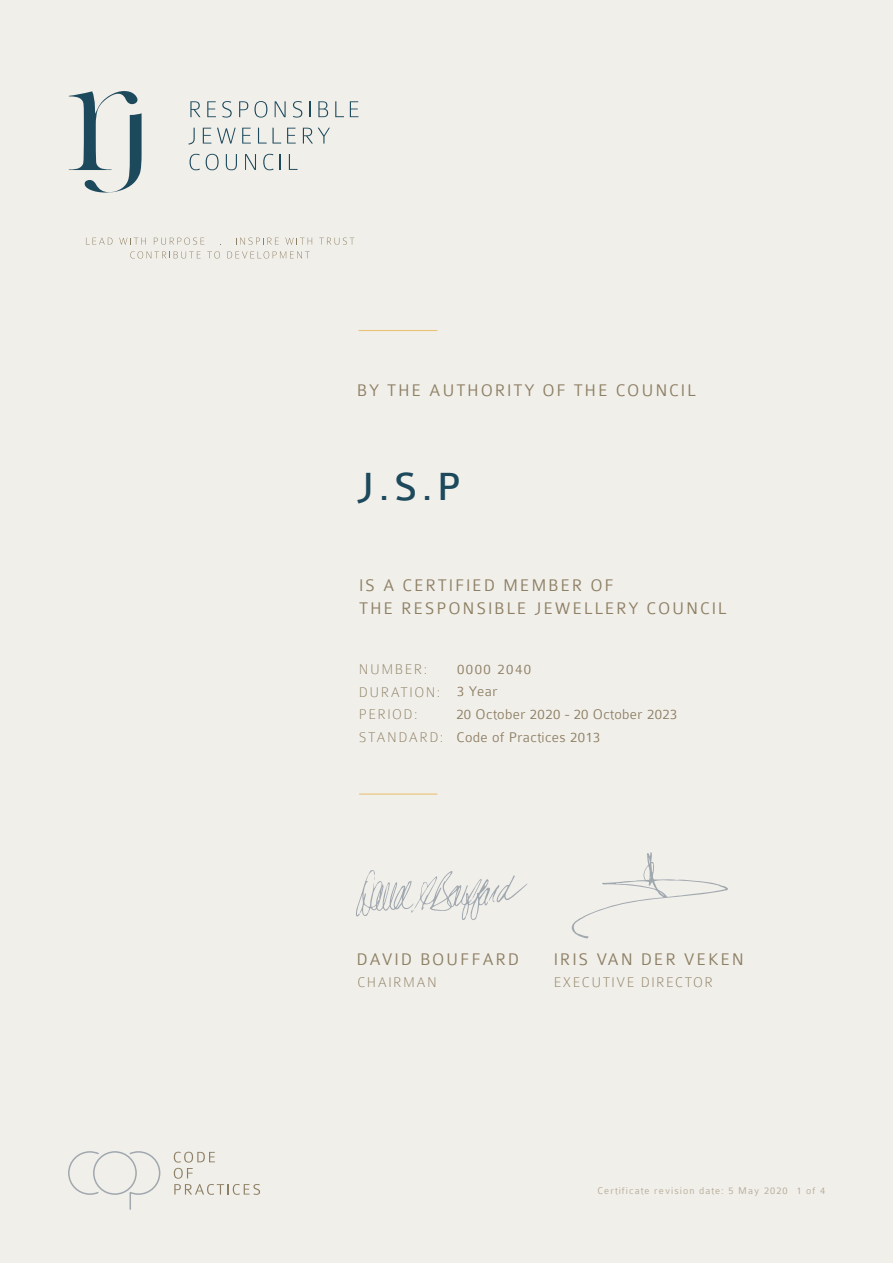
<style>
.page{position:relative;width:893px;height:1263px;background:#fff}
.page>*{position:absolute;margin:0;border:0;box-sizing:border-box;transform-origin:0 0}
.t1{font:42px "Colaborate";color:#1c495c}
.t2{font:300 18px/22.5px "Colaborate";letter-spacing:.1em;color:#8d7f64}
.t3{font:100 15px/22.5px "Colaborate";letter-spacing:.1em;color:#8d7f64}
.t4{font:300 15px/22.8px "Colaborate";letter-spacing:.025em;color:#8e7f65}
.t5{font:300 15px/21.6px "Colaborate";letter-spacing:.1em;color:#8e7f65}
.t6{font:300 10.5px "Colaborate";letter-spacing:.1em;color:#b5a996}
</style>
<div class="page">
<div style="left:0;top:1px;width:893px;height:1262px;background:#f1efea"></div>
<svg style="left:69px;top:91px;width:73px;height:102px"></svg>
<svg style="left:190px;top:101px;width:10px;height:16px"></svg>
<svg style="left:207px;top:101px;width:9px;height:16px"></svg>
<svg style="left:222px;top:101px;width:10px;height:17px"></svg>
<svg style="left:239px;top:101px;width:9px;height:16px"></svg>
<svg style="left:254px;top:101px;width:13px;height:17px"></svg>
<svg style="left:275px;top:101px;width:11px;height:16px"></svg>
<svg style="left:293px;top:101px;width:9px;height:17px"></svg>
<svg style="left:309px;top:101px;width:2px;height:16px"></svg>
<svg style="left:318px;top:101px;width:10px;height:16px"></svg>
<svg style="left:335px;top:101px;width:9px;height:16px"></svg>
<svg style="left:350px;top:101px;width:8px;height:16px"></svg>
<svg style="left:188px;top:128px;width:7px;height:17px"></svg>
<svg style="left:203px;top:128px;width:8px;height:16px"></svg>
<svg style="left:217px;top:128px;width:19px;height:16px"></svg>
<svg style="left:242px;top:128px;width:9px;height:16px"></svg>
<svg style="left:258px;top:128px;width:23px;height:16px"></svg>
<svg style="left:287px;top:128px;width:9px;height:16px"></svg>
<svg style="left:303px;top:128px;width:27px;height:16px"></svg>
<svg style="left:190px;top:154px;width:10px;height:16px"></svg>
<svg style="left:206px;top:154px;width:13px;height:16px"></svg>
<svg style="left:226px;top:154px;width:11px;height:16px"></svg>
<svg style="left:245px;top:154px;width:11px;height:16px"></svg>
<svg style="left:263px;top:154px;width:11px;height:16px"></svg>
<svg style="left:280px;top:154px;width:1px;height:16px"></svg>
<svg style="left:289px;top:154px;width:9px;height:16px"></svg>
<svg style="left:86px;top:238px;width:26px;height:7px"></svg>
<svg style="left:119px;top:238px;width:27px;height:7px"></svg>
<svg style="left:154px;top:238px;width:50px;height:7px"></svg>
<svg style="left:236px;top:238px;width:43px;height:7px"></svg>
<svg style="left:285px;top:238px;width:27px;height:7px"></svg>
<svg style="left:321px;top:238px;width:32px;height:7px"></svg>
<svg style="left:130px;top:251px;width:71px;height:8px"></svg>
<svg style="left:207px;top:251px;width:13px;height:8px"></svg>
<svg style="left:227px;top:251px;width:83px;height:8px"></svg>
<hr style="left:359px;top:330px;width:78px;height:1px;background:#e9c378">
<hr style="left:359px;top:793px;width:78px;height:2px;background:#e9c378">
<svg style="left:571px;top:852px;width:157px;height:86px"></svg>
<svg style="left:356px;top:870px;width:172px;height:50px"></svg>
<svg style="left:174px;top:1152px;width:41px;height:10px"></svg>
<svg style="left:174px;top:1168px;width:86px;height:27px"></svg>
<svg style="left:68px;top:1151px;width:93px;height:59px"></svg>
<p class="t2" style="left:357px;top:379px;width:340px">BY THE AUTHORITY OF THE COUNCIL</p>
<h1 class="t1" style="left:357px;top:465px;width:106px">J.S.P</h1>
<p class="t2" style="left:359px;top:574px;width:369px">IS A CERTIFIED MEMBER OF<br>THE RESPONSIBLE JEWELLERY COUNCIL</p>
<p class="t3" style="left:359px;top:658px;width:86px">NUMBER:<br>DURATION:<br>PERIOD:<br>STANDARD:</p>
<p class="t5" style="left:457px;top:658px;width:76px">0000 2040<br>3 Year</p>
<p class="t4" style="left:457px;top:703px;width:222px">20 October 2020 - 20 October 2023<br>Code of Practices 2013</p>
<p class="t2" style="left:356px;top:948px;width:164px">DAVID BOUFFARD</p>
<p class="t2" style="left:554px;top:948px;width:192px">IRIS VAN DER VEKEN</p>
<p class="t3" style="left:358px;top:971px;width:81px">CHAIRMAN</p>
<p class="t3" style="left:554px;top:971px;width:161px">EXECUTIVE DIRECTOR</p>
<p class="t6" style="left:597px;top:1185px;width:229px">Certificate revision date: 5 May 2020 1 of 4</p>
</div>
